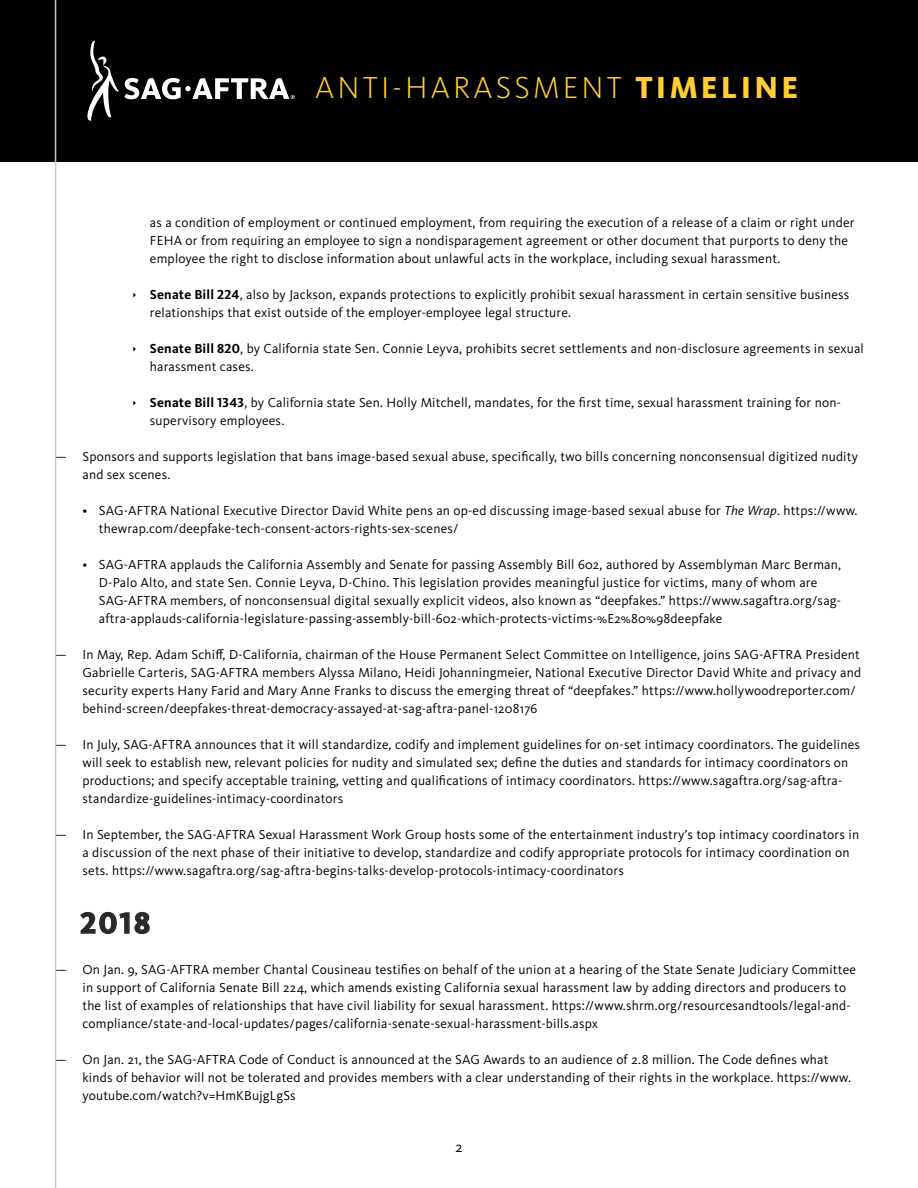
<style>
.page{position:relative;width:918px;height:1188px;background:#fff}
.page>*{position:absolute;margin:0;border:0;box-sizing:border-box;transform-origin:0 0}
.t1{font:300 31.5px "Kievit";letter-spacing:.1em;color:#ffce35}
.t2{font:700 30px "Kievit OT";color:#292927}
.t3{font:15px "Kievit OT";color:#000}
.t4{font:13.5px/18px "Kievit OT";letter-spacing:.015em;color:#000}
.s1{font-weight:800}
.s2{font-weight:700}
.s3{font-style:italic}
</style>
<div class="page">
<div style="left:0;top:0;width:918px;height:162px;background:#000"></div>
<hr style="left:55px;top:0;width:1px;height:1188px;background:#c7c9c8">
<svg style="left:87px;top:41px;width:32px;height:80px"></svg>
<svg style="left:125px;top:78px;width:170px;height:21px"></svg>
<svg style="left:80px;top:911px;width:70px;height:24px"></svg>
<h1 class="t1" style="left:315px;top:70px;width:484px">ANTI-HARASSMENT <span class="s1">TIMELINE</span></h1>
<p class="t4" style="left:150px;top:214px;width:706px">as a condition of employment or continued employment, from requiring the execution of a release of a claim or right under<br>FEHA or from requiring an employee to sign a nondisparagement agreement or other document that purports to deny the employee the right to disclose information about unlawful acts in the workplace, including sexual harassment.</p>
<p class="t4" style="left:150px;top:286px;width:701px"><span class="s2">Senate Bill 224</span>, also by Jackson, expands protections to explicitly prohibit sexual harassment in certain sensitive business relationships that exist outside of the employer-employee legal structure.</p>
<p class="t4" style="left:150px;top:340px;width:715px"><span class="s2">Senate Bill 820</span>, by California state Sen. Connie Leyva, prohibits secret settlements and non-disclosure agreements in sexual harassment cases.</p>
<p class="t4" style="left:150px;top:394px;width:692px"><span class="s2">Senate Bill 1343</span>, by California state Sen. Holly Mitchell, mandates, for the first time, sexual harassment training for non&shy;supervisory employees.</p>
<p class="t4" style="left:82px;top:448px;width:777px;text-indent:-27px">— Sponsors and supports legislation that bans image-based sexual abuse, specifically, two bills concerning nonconsensual digitized nudity and sex scenes.</p>
<p class="t4" style="left:99px;top:502px;width:760px;text-indent:-16px">• SAG-AFTRA National Executive Director David White pens an op-ed discussing image-based sexual abuse for <span class="s3">The Wrap</span>. https://www. thewrap.com/deepfake-tech-consent-actors-rights-sex-scenes/</p>
<p class="t4" style="left:99px;top:556px;width:744px;text-indent:-16px">• SAG-AFTRA applauds the California Assembly and Senate for passing Assembly Bill 602, authored by Assemblyman Marc Berman, D-Palo Alto, and state Sen. Connie Leyva, D-Chino. This legislation provides meaningful justice for victims, many of whom are SAG-AFTRA members, of nonconsensual digital sexually explicit videos, also known as “deepfakes.” https://www.sagaftra.org/sag&shy;aftra-applauds-california-legislature-passing-assembly-bill-602-which-protects-victims-%E2%80%98deepfake</p>
<p class="t4" style="left:82px;top:646px;width:780px;text-indent:-27px">— In May, Rep. Adam Schiff, D-California, chairman of the House Permanent Select Committee on Intelligence, joins SAG-AFTRA President Gabrielle Carteris, SAG-AFTRA members Alyssa Milano, Heidi Johanningmeier, National Executive Director David White and privacy and security experts Hany Farid and Mary Anne Franks to discuss the emerging threat of “deepfakes.” https://www.hollywoodreporter.com/ behind-screen/deepfakes-threat-democracy-assayed-at-sag-aftra-panel-1208176</p>
<p class="t4" style="left:82px;top:736px;width:779px;text-indent:-27px">— In July, SAG-AFTRA announces that it will standardize, codify and implement guidelines for on-set intimacy coordinators. The guidelines will seek to establish new, relevant policies for nudity and simulated sex; define the duties and standards for intimacy coordinators on productions; and specify acceptable training, vetting and qualifications of intimacy coordinators. https://www.sagaftra.org/sag-aftra&shy;standardize-guidelines-intimacy-coordinators</p>
<p class="t4" style="left:82px;top:826px;width:778px;text-indent:-27px">— In September, the SAG-AFTRA Sexual Harassment Work Group hosts some of the entertainment industry’s top intimacy coordinators in a discussion of the next phase of their initiative to develop, standardize and codify appropriate protocols for intimacy coordination on sets. https://www.sagaftra.org/sag-aftra-begins-talks-develop-protocols-intimacy-coordinators</p>
<h2 class="t2" style="left:81px;top:905px;width:71px">2018</h2>
<p class="t4" style="left:82px;top:961px;width:775px;text-indent:-27px">— On Jan. 9, SAG-AFTRA member Chantal Cousineau testifies on behalf of the union at a hearing of the State Senate Judiciary Committee in support of California Senate Bill 224, which amends existing California sexual harassment law by adding directors and producers to the list of examples of relationships that have civil liability for sexual harassment. https://www.shrm.org/resourcesandtools/legal-and&shy;compliance/state-and-local-updates/pages/california-senate-sexual-harassment-bills.aspx</p>
<p class="t4" style="left:82px;top:1051px;width:770px;text-indent:-27px">— On Jan. 21, the SAG-AFTRA Code of Conduct is announced at the SAG Awards to an audience of 2.8 million. The Code defines what kinds of behavior will not be tolerated and provides members with a clear understanding of their rights in the workplace. https://www. youtube.com/watch?v=HmKBujgLgSs</p>
<p class="t3" style="left:455px;top:1138px;width:9px">2</p>
</div>
